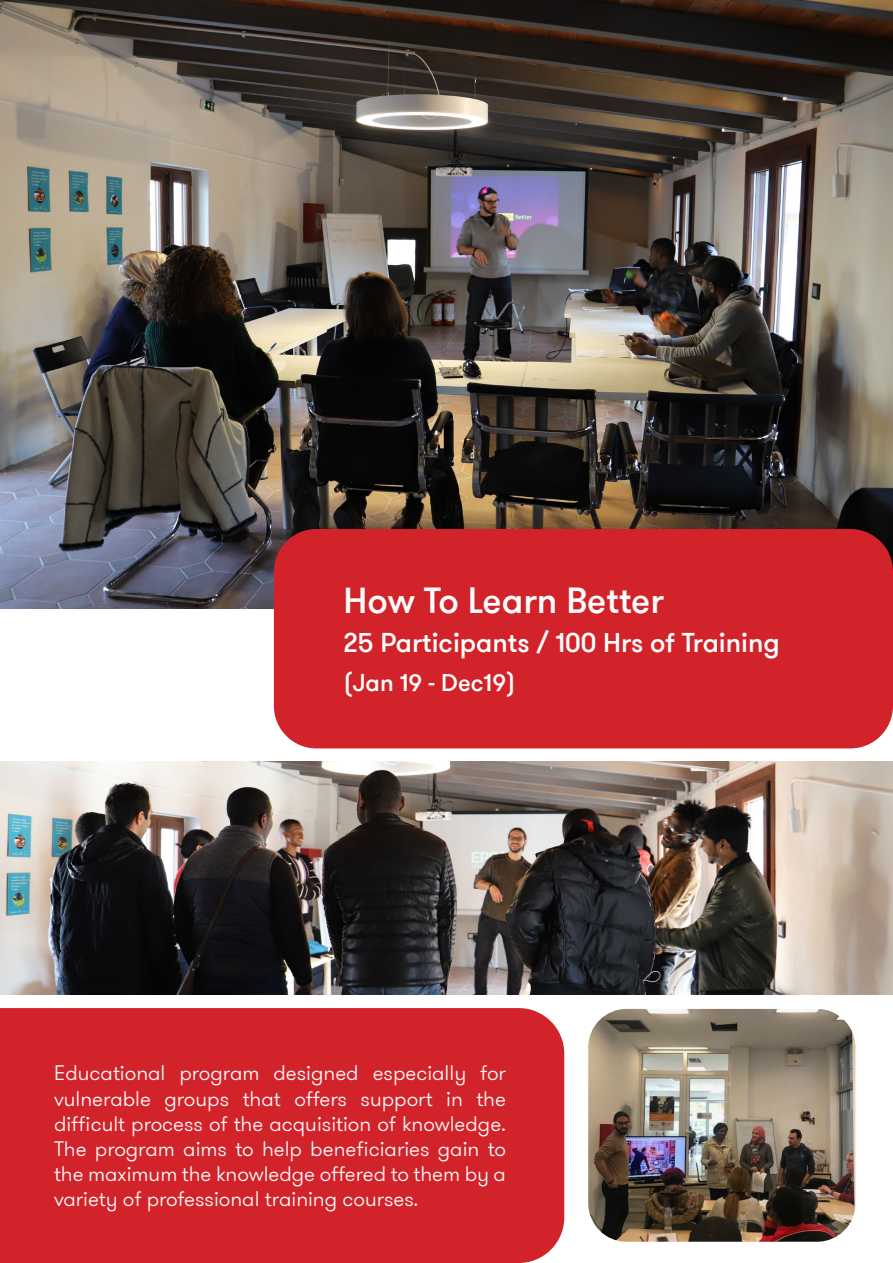
<style>
.page{position:relative;width:893px;height:1263px;background:#fff}
.page>*{position:absolute;margin:0;border:0;box-sizing:border-box;transform-origin:0 0}
.t1{font:500 36px "GT Walsheim Pro";color:#fff}
.t2{font:500 27px "GT Walsheim Pro";color:#fff}
.t3{font:500 24px "GT Walsheim Pro";color:#fff}
.t4{font:300 21px/25.2px "GT Walsheim Pro";color:#fff;text-align:justify}
</style>
<div class="page">
<img style="left:0;top:0;width:893px;height:608px">
<div style="left:0;top:1008px;width:564px;height:255px;background:#d2232a"></div>
<img style="left:0;top:762px;width:893px;height:233px">
<div style="left:274px;top:529px;width:619px;height:219px;background:#d2232a;border-radius:43px"></div>
<img style="left:588px;top:1009px;width:267px;height:233px">
<h1 class="t1" style="left:343px;top:578px;width:322px">How To Learn Better</h1>
<p class="t2" style="left:343px;top:626px;width:438px">25 Participants / 100 Hrs of Training</p>
<p class="t3" style="left:343px;top:668px;width:174px">(Jan 19 - Dec19)</p>
<p class="t4" style="left:54px;top:1061px;width:453px">Educational program designed especially for vulnerable groups that offers support in the difficult process of the acquisition of knowledge.<br>The program aims to help beneficiaries gain to the maximum the knowledge offered to them by a variety of professional training courses.</p>
</div>
